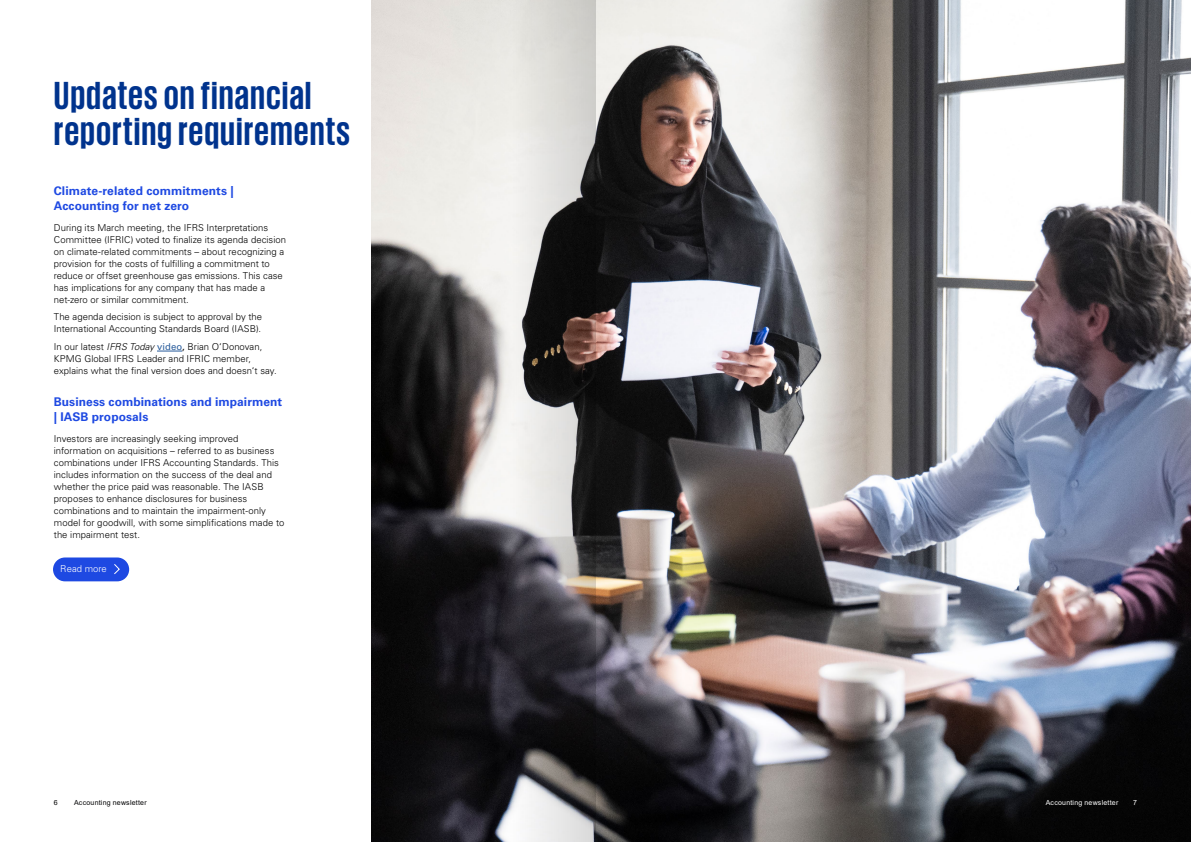
<style>
.page{position:relative;width:1191px;height:842px;background:#fff}
.page>*{position:absolute;margin:0;border:0;box-sizing:border-box;transform-origin:0 0}
.t1{font:700 40px/36px "KPMG";letter-spacing:.025em;color:#00338d}
.t2{font:700 12px/15px "Univers LT Std";letter-spacing:.005em;color:#1e49e2}
.t3{font:300 9.5px/12px "Univers LT Std";color:#000}
.t4{font:300 9.5px "Univers LT Std";letter-spacing:.005em;color:#fff}
.t5{font:7px "Arial";letter-spacing:.03em;color:#fff}
.t6{font:7px "Arial";letter-spacing:.03em;color:#020203}
.t7{font:7px "Arial";color:#000}
.s1{font-style:italic}
.s2{font-weight:400;color:#275b9b}
.s3{font-weight:400}
</style>
<div class="page">
<div style="left:53px;top:557px;width:76px;height:24px;background:#1e49e2;border-radius:12px"></div>
<svg style="left:157px;top:351px;width:25px;height:1px"></svg>
<svg style="left:114px;top:564px;width:6px;height:11px"></svg>
<img style="left:371px;top:0;width:820px;height:842px">
<svg style="left:510px;top:0;width:85px;height:842px;background:#8a8989"></svg>
<h1 class="t1" style="left:54px;top:76px;width:298px">Updates on financial reporting requirements</h1>
<p class="t2" style="left:54px;top:184px;width:181px">Climate-related commitments |<br>Accounting for net zero</p>
<p class="t3" style="left:54px;top:221px;width:234px">During its March meeting, the IFRS Interpretations Committee (IFRIC) voted to finalize its agenda decision on climate-related commitments – about recognizing a provision for the costs of fulfilling a commitment to reduce or offset greenhouse gas emissions. This case has implications for any company that has made a net-zero or similar commitment.</p>
<p class="t3" style="left:54px;top:311px;width:210px">The agenda decision is subject to approval by the<br>International Accounting Standards Board (IASB).</p>
<p class="t3" style="left:54px;top:341px;width:224px">In our latest <span class="s1">IFRS Today</span> <span class="s2">video</span><span class="s3">,</span> Brian O‘Donovan,<br>KPMG Global IFRS Leader and IFRIC member, explains what the final version does and doesn‘t say.</p>
<p class="t2" style="left:54px;top:394px;width:230px">Business combinations and impairment | IASB proposals</p>
<p class="t3" style="left:54px;top:432px;width:232px">Investors are increasingly seeking improved information on acquisitions – referred to as business combinations under IFRS Accounting Standards. This includes information on the success of the deal and whether the price paid was reasonable. The IASB proposes to enhance disclosures for business combinations and to maintain the impairment-only model for goodwill, with some simplifications made to the impairment test.</p>
<p class="t4" style="left:60px;top:563px;width:48px">Read more</p>
<p class="t7" style="left:54px;top:798px;width:5px">6</p>
<p class="t6" style="left:74px;top:798px;width:74px">Accounting newsletter</p>
<p class="t5" style="left:1045px;top:798px;width:74px">Accounting newsletter</p>
<p class="t5" style="left:1133px;top:798px;width:5px">7</p>
</div>
